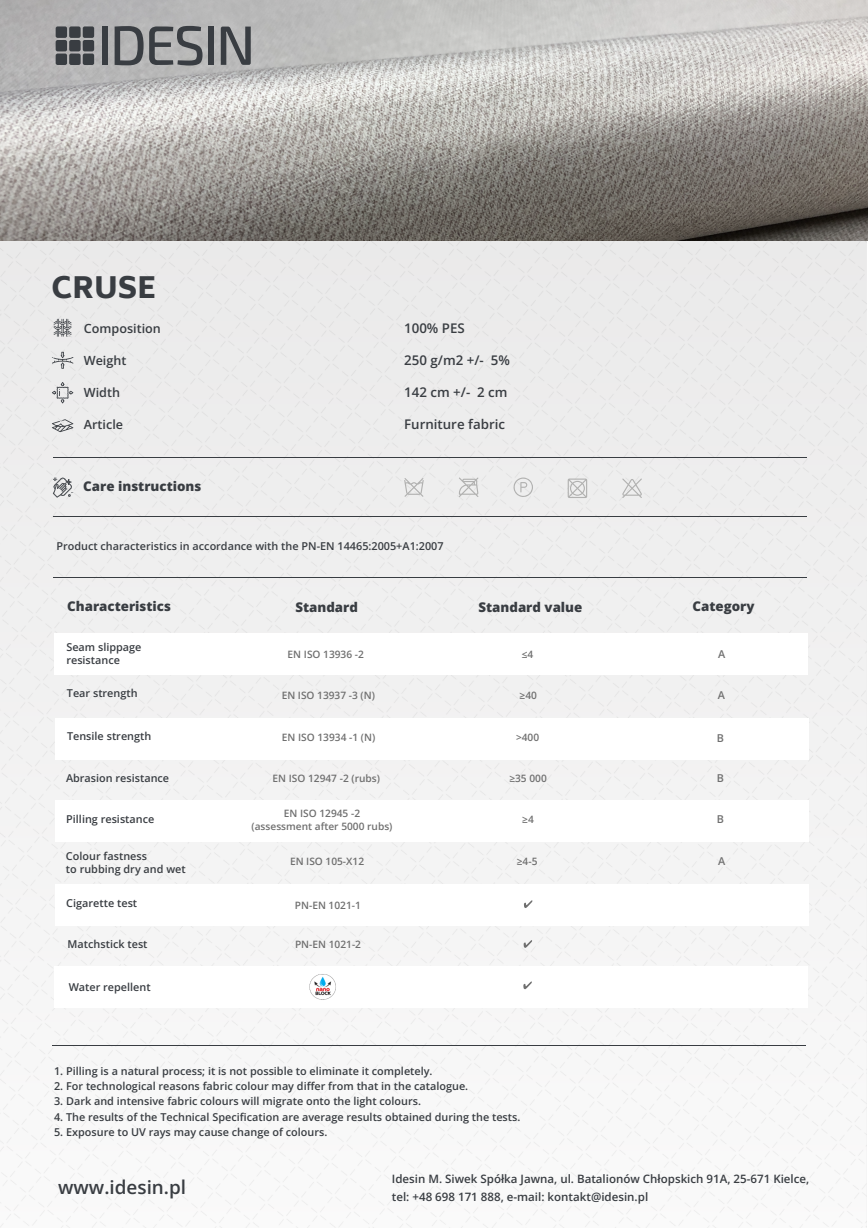
<style>
.page{position:relative;width:868px;height:1228px;background:#fff}
.page>*{position:absolute;margin:0;border:0;box-sizing:border-box;transform-origin:0 0}
.t1{font:900 29.05px "Biryani";color:#393d42}
.t2{font:600 18.9px "Open Sans";color:#393d42}
.t3{font:800 13.3px "Open Sans";color:#393d42}
.t4{font:600 13.3px "Open Sans";color:#393d42}
.t5{font:600 12.6px "Open Sans";color:#393d42}
.t6{font:600 11.55px/18.2px "Open Sans";color:#393d42}
.t7{font:600 10.85px/12.6px "Open Sans";color:#393d42}
.t8{font:600 10.85px "Open Sans";color:#6f6f6f}
.t9{font:600 10.15px/13.3px "Open Sans";color:#6f6f6f;text-align:center}
</style>
<div class="page">
<img style="left:0;top:240px;width:867px;height:988px">
<hr style="left:53px;top:1045px;width:753px;height:1px;background:#393d42">
<div style="left:54px;top:633px;width:754px;height:42px;background:#fff"></div>
<div style="left:55px;top:718px;width:753px;height:42px;background:#fff"></div>
<div style="left:55px;top:800px;width:753px;height:41px;background:#fff"></div>
<div style="left:55px;top:884px;width:753px;height:41px;background:#fff"></div>
<svg style="left:524px;top:900px;width:8px;height:8px"></svg>
<hr style="left:54px;top:577px;width:753px;height:1px;background:#393d42">
<hr style="left:54px;top:517px;width:753px;height:1px;background:#393d42">
<hr style="left:54px;top:457px;width:753px;height:1px;background:#393d42">
<svg style="left:404px;top:478px;width:20px;height:19px"></svg>
<img style="left:0;top:0;width:868px;height:240px">
<svg style="left:459px;top:477px;width:19px;height:20px"></svg>
<svg style="left:513px;top:477px;width:20px;height:20px"></svg>
<svg style="left:568px;top:478px;width:19px;height:20px"></svg>
<svg style="left:622px;top:478px;width:20px;height:20px"></svg>
<div style="left:83px;top:26px;width:11px;height:12px;background:#393d42;border-radius:2px"></div>
<div style="left:69px;top:26px;width:12px;height:12px;background:#393d42;border-radius:2px"></div>
<div style="left:56px;top:26px;width:11px;height:12px;background:#393d42;border-radius:2px"></div>
<div style="left:83px;top:40px;width:11px;height:11px;background:#393d42;border-radius:2px"></div>
<div style="left:69px;top:40px;width:12px;height:11px;background:#393d42;border-radius:2px"></div>
<div style="left:56px;top:40px;width:11px;height:11px;background:#393d42;border-radius:2px"></div>
<div style="left:83px;top:54px;width:11px;height:11px;background:#393d42;border-radius:2px"></div>
<div style="left:69px;top:54px;width:12px;height:11px;background:#393d42;border-radius:2px"></div>
<div style="left:56px;top:54px;width:11px;height:11px;background:#393d42;border-radius:2px"></div>
<div style="left:102px;top:27px;width:5px;height:38px;background:#393d42"></div>
<svg style="left:115px;top:26px;width:88px;height:40px;background:#838486"></svg>
<div style="left:208px;top:27px;width:5px;height:38px;background:#393d42"></div>
<svg style="left:221px;top:27px;width:30px;height:38px"></svg>
<div style="left:54px;top:966px;width:754px;height:41px;background:#fff"></div>
<svg style="left:524px;top:940px;width:8px;height:8px"></svg>
<svg style="left:523px;top:981px;width:9px;height:8px"></svg>
<img style="left:310px;top:974px;width:26px;height:26px">
<svg style="left:54px;top:319px;width:18px;height:18px"></svg>
<svg style="left:52px;top:352px;width:21px;height:17px"></svg>
<svg style="left:52px;top:382px;width:21px;height:21px"></svg>
<svg style="left:52px;top:419px;width:21px;height:13px"></svg>
<svg style="left:53px;top:477px;width:20px;height:21px"></svg>
<h1 class="t1" style="left:52px;top:271px;width:106px">CRUSE</h1>
<p class="t5" style="left:84px;top:319px;width:79px">Composition</p>
<p class="t5" style="left:84px;top:352px;width:44px">Weight</p>
<p class="t5" style="left:84px;top:384px;width:38px">Width</p>
<p class="t5" style="left:84px;top:416px;width:41px">Article</p>
<p class="t3" style="left:83px;top:477px;width:120px">Care instructions</p>
<p class="t4" style="left:404px;top:319px;width:62px">100% PES</p>
<p class="t4" style="left:404px;top:351px;width:107px">250 g/m2 +/- 5%</p>
<p class="t4" style="left:404px;top:383px;width:105px">142 cm +/- 2 cm</p>
<p class="t4" style="left:404px;top:415px;width:102px">Furniture fabric</p>
<p class="t7" style="left:56px;top:539px;width:389px">Product characteristics in accordance with the PN-EN 14465:2005+A1:2007</p>
<p class="t3" style="left:67px;top:597px;width:105px">Characteristics</p>
<p class="t3" style="left:295px;top:598px;width:64px">Standard</p>
<p class="t3" style="left:479px;top:598px;width:105px">Standard value</p>
<p class="t3" style="left:692px;top:597px;width:64px">Category</p>
<p class="t7" style="left:66px;top:640px;width:77px">Seam slippage resistance</p>
<p class="t7" style="left:67px;top:687px;width:72px">Tear strength</p>
<p class="t7" style="left:67px;top:730px;width:86px">Tensile strength</p>
<p class="t7" style="left:66px;top:772px;width:105px">Abrasion resistance</p>
<p class="t7" style="left:66px;top:813px;width:90px">Pilling resistance</p>
<p class="t7" style="left:66px;top:850px;width:121px">Colour fastness<br>to rubbing dry and wet</p>
<p class="t7" style="left:66px;top:897px;width:72px">Cigarette test</p>
<p class="t8" style="left:718px;top:646px;width:9px">A</p>
<p class="t8" style="left:718px;top:688px;width:9px">A</p>
<p class="t8" style="left:717px;top:730px;width:9px">B</p>
<p class="t9" style="left:522px;top:647px;width:13px">≤4</p>
<p class="t9" style="left:520px;top:689px;width:19px">≥40</p>
<p class="t9" style="left:288px;top:647px;width:78px">EN ISO 13936 -2</p>
<p class="t9" style="left:282px;top:688px;width:95px">EN ISO 13937 -3 (N)</p>
<p class="t9" style="left:282px;top:730px;width:95px">EN ISO 13934 -1 (N)</p>
<p class="t9" style="left:516px;top:730px;width:25px">&gt;400</p>
<p class="t8" style="left:717px;top:771px;width:9px">B</p>
<p class="t8" style="left:717px;top:812px;width:9px">B</p>
<p class="t9" style="left:273px;top:772px;width:109px">EN ISO 12947 -2 (rubs)</p>
<p class="t9" style="left:509px;top:772px;width:39px">≥35 000</p>
<p class="t9" style="left:252px;top:806px;width:142px">EN ISO 12945 -2<br>(assessment after 5000 rubs)</p>
<p class="t9" style="left:290px;top:854px;width:76px">EN ISO 105-X12</p>
<p class="t9" style="left:295px;top:898px;width:68px">PN-EN 1021-1</p>
<p class="t9" style="left:522px;top:812px;width:13px">≥4</p>
<p class="t8" style="left:718px;top:854px;width:9px">A</p>
<p class="t9" style="left:517px;top:855px;width:22px">≥4-5</p>
<p class="t7" style="left:68px;top:937px;width:82px">Matchstick test</p>
<p class="t9" style="left:295px;top:937px;width:68px">PN-EN 1021-2</p>
<p class="t7" style="left:69px;top:980px;width:84px">Water repellent</p>
<p class="t7" style="left:54px;top:1064px;width:380px">1. Pilling is a natural process; it is not possible to eliminate it completely.</p>
<p class="t7" style="left:54px;top:1079px;width:416px">2. For technological reasons fabric colour may differ from that in the catalogue.</p>
<p class="t7" style="left:54px;top:1095px;width:368px">3. Dark and intensive fabric colours will migrate onto the light colours.</p>
<p class="t7" style="left:54px;top:1110px;width:468px">4. The results of the Technical Specification are average results obtained during the tests.</p>
<p class="t7" style="left:54px;top:1125px;width:275px">5. Exposure to UV rays may cause change of colours.</p>
<h2 class="t2" style="left:58px;top:1174px;width:130px">www.idesin.pl</h2>
<p class="t6" style="left:392px;top:1169px;width:419px">Idesin M. Siwek Spółka Jawna, ul. Batalionów Chłopskich 91A, 25-671 Kielce, tel: +48 698 171 888, e-mail: kontakt@idesin.pl</p>
</div>
